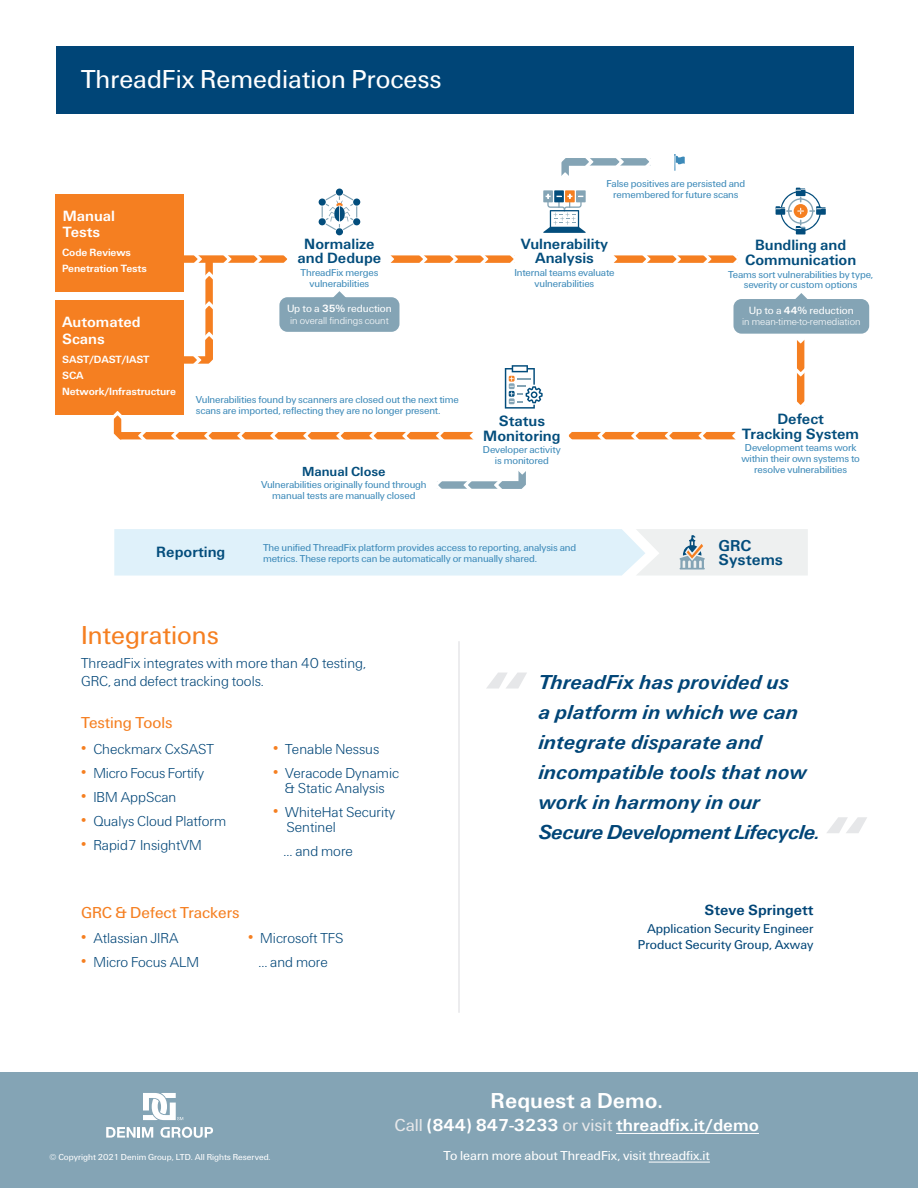
<style>
.page{position:relative;width:918px;height:1188px;background:#fff}
.page>*{position:absolute;margin:0;border:0;box-sizing:border-box;transform-origin:0 0}
.t1{font:27px "U55";color:#fff}
.t2{font:27px "U55";color:#f57f21}
.t3{font:22.5px "U65";color:#fff}
.t4{font:21px/30px "U66";color:#004577}
.t5{font:18px "U65";color:#fff}
.t6{font:16.5px "U55";color:#f57f21}
.t7{font:16.35px/13.6px "U65";color:#034d7c}
.t8{font:15.45px/14.5px "U65";color:#034d7c;text-align:center}
.t9{font:15.45px/16.4px "U65";color:#fff}
.t10{font:15.3px "U65";color:#004577}
.t11{font:15px/15px "U45";color:#004577;text-align:center}
.t12{font:13.65px "U65";color:#034d7c}
.t13{font:13.5px "U55";color:#fff}
.t14{font:13.35px/15.9px "U55";color:#004577;text-align:right}
.t15{font:10.95px/16.2px "U65";letter-spacing:-.01em;color:#fff}
.t16{font:10.95px "U55";color:#fff}
.t17{font:10.5px/10.9px "U55";letter-spacing:-.01em;color:#3d8ab9;text-align:center}
.t18{font:10.5px "U45";color:#fff}
.t19{font:9px "U55";color:#fff}
.s1{font-family:"U65"}
.s2{font-family:"U85";font-size:18px;color:#f57f21}
.s3{font-family:"U55";color:#e6e7e9}
</style>
<div class="page">
<hr style="left:458px;top:642px;width:2px;height:370px;background:#e6e7e9">
<svg style="left:486px;top:673px;width:41px;height:16px"></svg>
<svg style="left:827px;top:817px;width:40px;height:16px"></svg>
<div style="left:0;top:1072px;width:918px;height:116px;background:#84a4b5"></div>
<hr style="left:649px;top:1162px;width:61px;height:1px;background:#fff">
<svg style="left:106px;top:1127px;width:47px;height:11px"></svg>
<svg style="left:160px;top:1127px;width:53px;height:11px"></svg>
<svg style="left:143px;top:1093px;width:40px;height:27px"></svg>
<hr style="left:616px;top:1133px;width:89px;height:1px;background:#fff">
<hr style="left:705px;top:1133px;width:54px;height:1px;background:#fff">
<div style="left:114px;top:403px;width:7px;height:37px;background:#f57f21"></div>
<div style="left:143px;top:356px;width:70px;height:8px;background:#f57f21"></div>
<div style="left:205px;top:259px;width:8px;height:98px;background:#f57f21"></div>
<svg style="left:205px;top:301px;width:8px;height:12px"></svg>
<svg style="left:190px;top:331px;width:23px;height:33px"></svg>
<div style="left:437px;top:481px;width:82px;height:8px;background:#84a4b5"></div>
<svg style="left:463px;top:481px;width:12px;height:8px"></svg>
<svg style="left:437px;top:481px;width:8px;height:8px"></svg>
<svg style="left:494px;top:471px;width:32px;height:18px"></svg>
<div style="left:569px;top:158px;width:81px;height:8px;background:#84a4b5"></div>
<svg style="left:612px;top:158px;width:12px;height:8px"></svg>
<svg style="left:642px;top:158px;width:9px;height:8px"></svg>
<svg style="left:561px;top:158px;width:33px;height:18px"></svg>
<div style="left:138px;top:255px;width:150px;height:8px;background:#f57f21"></div>
<svg style="left:280px;top:255px;width:8px;height:8px"></svg>
<svg style="left:250px;top:255px;width:12px;height:8px"></svg>
<svg style="left:190px;top:255px;width:42px;height:28px"></svg>
<div style="left:797px;top:340px;width:7px;height:66px;background:#f57f21"></div>
<svg style="left:797px;top:340px;width:8px;height:4px"></svg>
<svg style="left:797px;top:398px;width:8px;height:8px"></svg>
<svg style="left:797px;top:365px;width:8px;height:12px"></svg>
<div style="left:390px;top:255px;width:125px;height:8px;background:#f57f21"></div>
<svg style="left:446px;top:255px;width:12px;height:8px"></svg>
<svg style="left:506px;top:255px;width:9px;height:8px"></svg>
<svg style="left:477px;top:255px;width:12px;height:8px"></svg>
<svg style="left:416px;top:255px;width:12px;height:8px"></svg>
<svg style="left:390px;top:255px;width:4px;height:8px"></svg>
<div style="left:613px;top:255px;width:125px;height:8px;background:#f57f21"></div>
<svg style="left:669px;top:255px;width:12px;height:8px"></svg>
<svg style="left:729px;top:255px;width:9px;height:8px"></svg>
<svg style="left:700px;top:255px;width:12px;height:8px"></svg>
<svg style="left:639px;top:255px;width:12px;height:8px"></svg>
<svg style="left:613px;top:255px;width:5px;height:8px"></svg>
<svg style="left:319px;top:189px;width:41px;height:46px"></svg>
<svg style="left:334px;top:291px;width:11px;height:6px"></svg>
<div style="left:279px;top:297px;width:121px;height:35px;background:#84a4b5;border-radius:8px"></div>
<svg style="left:114px;top:529px;width:694px;height:47px;background:#e2f0f6"></svg>
<div style="left:55px;top:300px;width:128px;height:115px;background:#f57f21"></div>
<div style="left:55px;top:194px;width:128px;height:98px;background:#f57f21"></div>
<div style="left:120px;top:432px;width:230px;height:7px;background:#f57f21"></div>
<svg style="left:171px;top:432px;width:12px;height:8px"></svg>
<svg style="left:138px;top:432px;width:12px;height:8px"></svg>
<svg style="left:204px;top:432px;width:12px;height:8px"></svg>
<svg style="left:237px;top:432px;width:12px;height:8px"></svg>
<svg style="left:270px;top:432px;width:12px;height:8px"></svg>
<svg style="left:303px;top:432px;width:12px;height:8px"></svg>
<div style="left:346px;top:432px;width:128px;height:7px;background:#f57f21"></div>
<svg style="left:369px;top:432px;width:12px;height:8px"></svg>
<svg style="left:402px;top:432px;width:12px;height:8px"></svg>
<svg style="left:336px;top:432px;width:22px;height:8px"></svg>
<div style="left:569px;top:432px;width:167px;height:7px;background:#f57f21"></div>
<svg style="left:568px;top:432px;width:8px;height:8px"></svg>
<svg style="left:665px;top:432px;width:12px;height:8px"></svg>
<svg style="left:597px;top:432px;width:12px;height:8px"></svg>
<svg style="left:631px;top:432px;width:12px;height:8px"></svg>
<svg style="left:698px;top:432px;width:12px;height:8px"></svg>
<svg style="left:732px;top:432px;width:4px;height:8px"></svg>
<svg style="left:113px;top:431px;width:12px;height:9px"></svg>
<svg style="left:436px;top:432px;width:12px;height:8px"></svg>
<svg style="left:469px;top:432px;width:5px;height:8px"></svg>
<svg style="left:113px;top:411px;width:9px;height:12px"></svg>
<svg style="left:674px;top:154px;width:11px;height:17px"></svg>
<svg style="left:543px;top:190px;width:43px;height:43px"></svg>
<svg style="left:505px;top:365px;width:38px;height:44px"></svg>
<svg style="left:776px;top:188px;width:50px;height:46px"></svg>
<svg style="left:795px;top:293px;width:12px;height:6px"></svg>
<div style="left:733px;top:299px;width:136px;height:35px;background:#84a4b5;border-radius:8px"></div>
<div style="left:56px;top:47px;width:797px;height:67px;background:#004577"></div>
<h1 class="t1" style="left:81px;top:61px;width:362px">ThreadFix Remediation Process</h1>
<h3 class="t9" style="left:63px;top:207px;width:54px">Manual<br>Tests</h3>
<p class="t15" style="left:62px;top:244px;width:86px">Code Reviews<br>Penetration Tests</p>
<h3 class="t9" style="left:62px;top:314px;width:80px">Automated<br>Scans</h3>
<p class="t15" style="left:62px;top:351px;width:115px">SAST/DAST/IAST<br>SCA<br>Network/Infrastructure</p>
<h3 class="t8" style="left:298px;top:236px;width:85px">Normalize and Dedupe</h3>
<p class="t17" style="left:301px;top:267px;width:79px">ThreadFix merges vulnerabilities</p>
<p class="t16" style="left:287px;top:302px;width:106px">Up to a <span class="s1">35%</span> reduction</p>
<p class="t18" style="left:290px;top:314px;width:100px">in overall findings count</p>
<p class="t17" style="left:196px;top:394px;width:265px;text-align:left">Vulnerabilities found by scanners are closed out the next time scans are imported, reflecting they are no longer present.</p>
<h3 class="t12" style="left:302px;top:463px;width:85px">Manual Close</h3>
<p class="t17" style="left:261px;top:479px;width:167px">Vulnerabilities originally found through manual tests are manually closed</p>
<p class="t17" style="left:606px;top:178px;width:140px">False positives are persisted and remembered for future scans</p>
<h3 class="t8" style="left:521px;top:236px;width:89px">Vulnerability<br>Analysis</h3>
<p class="t17" style="left:514px;top:267px;width:102px">Internal teams evaluate vulnerabilities</p>
<h3 class="t8" style="left:483px;top:414px;width:79px">Status<br>Monitoring</h3>
<p class="t17" style="left:483px;top:444px;width:79px">Developer activity is monitored</p>
<h3 class="t8" style="left:745px;top:238px;width:113px">Bundling and<br>Communication</h3>
<p class="t17" style="left:728px;top:268px;width:147px">Teams sort vulnerabilities by type, severity or custom options</p>
<p class="t16" style="left:749px;top:304px;width:106px">Up to a <span class="s1">44%</span> reduction</p>
<p class="t18" style="left:742px;top:316px;width:120px">in mean-time-to-remediation</p>
<h3 class="t8" style="left:742px;top:412px;width:118px">Defect<br>Tracking System</h3>
<p class="t17" style="left:741px;top:442px;width:120px">Development teams work within their own systems to resolve vulnerabilities</p>
<h3 class="t8" style="left:156px;top:545px;width:71px">Reporting</h3>
<p class="t17" style="left:263px;top:542px;width:315px;text-align:left">The unified ThreadFix platform provides access to reporting, analysis and metrics. These reports can be automatically or manually shared.</p>
<h3 class="t7" style="left:719px;top:538px;width:66px">GRC<br>Systems</h3>
<h1 class="t2" style="left:81px;top:617px;width:139px">Integrations</h1>
<h3 class="t11" style="left:81px;top:656px;width:286px;line-height:18px;text-align:left">ThreadFix integrates with more than 40 testing,<br>GRC, and defect tracking tools.</h3>
<h3 class="t6" style="left:81px;top:712px;width:93px">Testing Tools</h3>
<h3 class="t11" style="left:80px;top:743px;width:136px"><span class="s2">•</span> Checkmarx CxSAST</h3>
<h3 class="t11" style="left:80px;top:767px;width:126px"><span class="s2">•</span> Micro Focus Fortify</h3>
<h3 class="t11" style="left:80px;top:791px;width:98px"><span class="s2">•</span> IBM AppScan</h3>
<h3 class="t11" style="left:80px;top:815px;width:148px"><span class="s2">•</span> Qualys Cloud Platform</h3>
<h3 class="t11" style="left:80px;top:839px;width:124px"><span class="s2">•</span> Rapid7 InsightVM</h3>
<h3 class="t11" style="left:271px;top:743px;width:109px"><span class="s2">•</span> Tenable Nessus</h3>
<h3 class="t11" style="left:271px;top:767px;width:129px"><span class="s2">•</span> Veracode Dynamic &amp; Static Analysis</h3>
<h3 class="t11" style="left:286px;top:806px;width:110px;text-align:left;text-indent:-15px"><span class="s2">•</span> WhiteHat Security<br>Sentinel</h3>
<h3 class="t11" style="left:283px;top:845px;width:71px">… and more</h3>
<h3 class="t6" style="left:81px;top:901px;width:160px">GRC &amp; Defect Trackers</h3>
<h3 class="t11" style="left:80px;top:932px;width:101px"><span class="s2">•</span> Atlassian JIRA</h3>
<h3 class="t11" style="left:80px;top:956px;width:121px"><span class="s2">•</span> Micro Focus ALM</h3>
<h3 class="t11" style="left:246px;top:928px;width:99px;line-height:24px"><span class="s2">•</span> Microsoft TFS … and more</h3>
<h3 class="t4" style="left:538px;top:668px;width:283px">ThreadFix has provided us<br>a platform in which we can integrate disparate and incompatible tools that now work in harmony in our<br>Secure Development Lifecycle.</h3>
<h3 class="t10" style="left:705px;top:900px;width:110px">Steve Springett</h3>
<p class="t14" style="left:638px;top:921px;width:177px">Application Security Engineer<br>Product Security Group, Axway</p>
<h2 class="t3" style="left:491px;top:1085px;width:174px">Request a Demo.</h2>
<h3 class="t5" style="left:394px;top:1113px;width:366px"><span class="s3">Call</span> (844) 847-3233 <span class="s3">or visit</span> threadfix.it/demo</h3>
<p class="t19" style="left:50px;top:1151px;width:223px">© Copyright 2021 Denim Group, LTD. All Rights Reserved.</p>
<p class="t13" style="left:444px;top:1147px;width:268px">To learn more about ThreadFix, visit threadfix.it</p>
</div>
